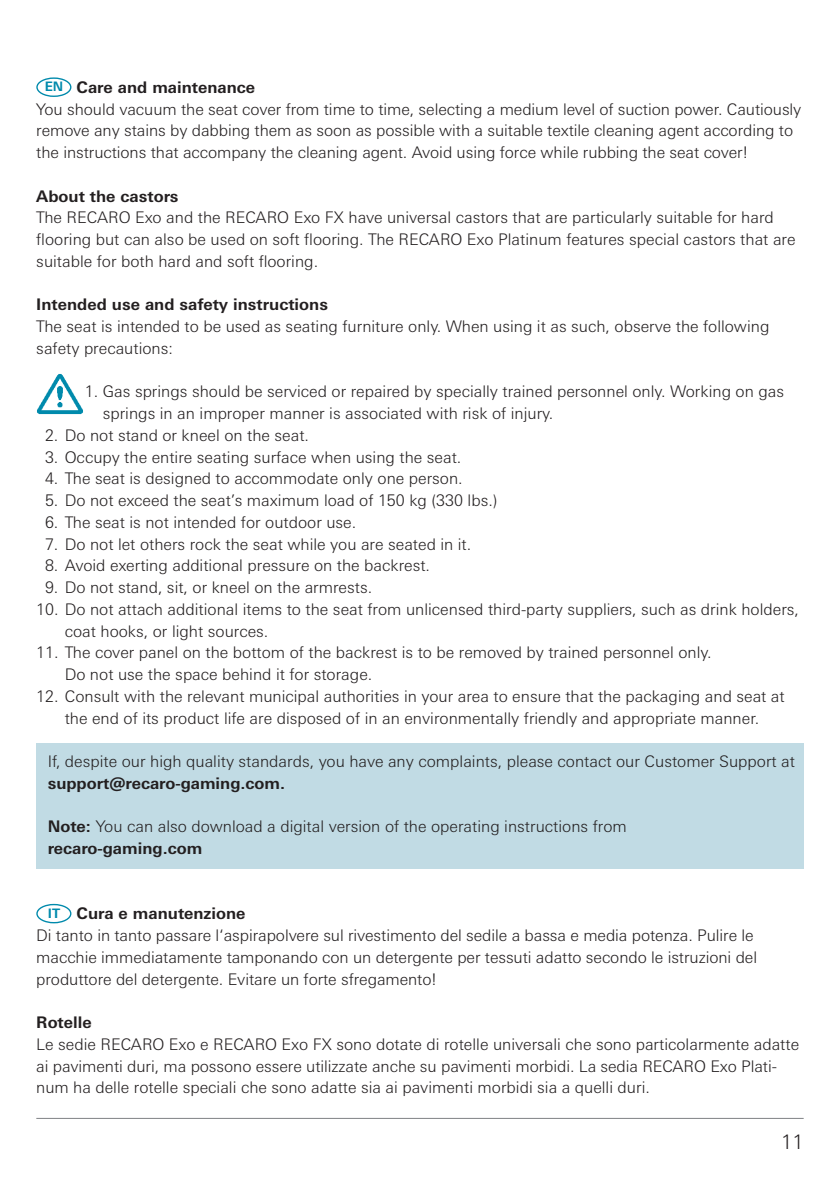
<style>
.page{position:relative;width:840px;height:1191px;background:#fff}
.page>*{position:absolute;margin:0;border:0;box-sizing:border-box;transform-origin:0 0}
.t1{font:300 20px "Univers Next W1 G";color:#231f20}
.Fliesstext{font:300 16px/21.8px "Univers Next W1 G";color:#231f20}
.Fliesstext-2{font:700 16px "Univers Next W1 G";color:#231f20}
.Fliesstext-3{font:700 13px "Univers Next W1 G";color:#008aac}
.s1{font-weight:700}
</style>
<div class="page">
<hr style="left:36px;top:1117px;width:767px;height:1px;background:#808285">
<div style="left:36px;top:743px;width:767px;height:125px;background:#c1dbe4"></div>
<div style="left:36px;top:77px;width:35px;height:20px;border:1px solid #008aac;border-radius:50%"></div>
<div style="left:36px;top:904px;width:35px;height:19px;border:1px solid #008aac;border-radius:50%"></div>
<img style="left:37px;top:374px;width:46px;height:40px">
<p class="Fliesstext-3" style="left:45px;top:79px;width:20px">EN</p>
<p class="Fliesstext-2" style="left:76px;top:78px;width:180px">Care and maintenance</p>
<p class="Fliesstext" style="left:36px;top:98px;width:766px">You should vacuum the seat cover from time to time, selecting a medium level of suction power. Cautiously remove any stains by dabbing them as soon as possible with a suitable textile cleaning agent according to the instructions that accompany the cleaning agent. Avoid using force while rubbing the seat cover!</p>
<p class="Fliesstext-2" style="left:36px;top:186px;width:144px">About the castors</p>
<p class="Fliesstext" style="left:36px;top:207px;width:760px">The RECARO Exo and the RECARO Exo FX have universal castors that are particularly suitable for hard flooring but can also be used on soft flooring. The RECARO Exo Platinum features special castors that are suitable for both hard and soft flooring.</p>
<p class="Fliesstext-2" style="left:36px;top:295px;width:293px">Intended use and safety instructions</p>
<p class="Fliesstext" style="left:36px;top:315px;width:734px">The seat is intended to be used as seating furniture only. When using it as such, observe the following safety precautions:</p>
<p class="Fliesstext" style="left:103px;top:381px;width:682px;text-indent:-18px">1. Gas springs should be serviced or repaired by specially trained personnel only. Working on gas springs in an improper manner is associated with risk of injury.</p>
<p class="Fliesstext" style="left:45px;top:424px;width:265px">2. Do not stand or kneel on the seat.</p>
<p class="Fliesstext" style="left:45px;top:446px;width:417px">3. Occupy the entire seating surface when using the seat.</p>
<p class="Fliesstext" style="left:45px;top:468px;width:419px">4. The seat is designed to accommodate only one person.</p>
<p class="Fliesstext" style="left:45px;top:489px;width:454px">5. Do not exceed the seat’s maximum load of 150 kg (330 lbs.)</p>
<p class="Fliesstext" style="left:45px;top:511px;width:312px">6. The seat is not intended for outdoor use.</p>
<p class="Fliesstext" style="left:45px;top:533px;width:427px">7. Do not let others rock the seat while you are seated in it.</p>
<p class="Fliesstext" style="left:45px;top:555px;width:386px">8. Avoid exerting additional pressure on the backrest.</p>
<p class="Fliesstext" style="left:45px;top:576px;width:328px">9. Do not stand, sit, or kneel on the armrests.</p>
<p class="Fliesstext" style="left:65px;top:598px;width:735px;text-indent:-28px">10. Do not attach additional items to the seat from unlicensed third-party suppliers, such as drink holders, coat hooks, or light sources.</p>
<p class="Fliesstext" style="left:65px;top:642px;width:648px;text-indent:-28px">11. The cover panel on the bottom of the backrest is to be removed by trained personnel only.<br>Do not use the space behind it for storage.</p>
<p class="Fliesstext" style="left:36px;top:685px;width:749px;text-align:center">12. Consult with the relevant municipal authorities in your area to ensure that the packaging and seat at the end of its product life are disposed of in an environmentally friendly and appropriate manner.</p>
<p class="Fliesstext" style="left:48px;top:750px;width:748px">If, despite our high quality standards, you have any complaints, please contact our Customer Support at <span class="s1">support@recaro-gaming.com.</span></p>
<p class="Fliesstext" style="left:48px;top:815px;width:580px"><span class="s1">Note:</span> You can also download a digital version of the operating instructions from <span class="s1">recaro-gaming.com</span></p>
<p class="Fliesstext-3" style="left:48px;top:905px;width:14px">IT</p>
<p class="Fliesstext-2" style="left:76px;top:904px;width:170px">Cura e manutenzione</p>
<p class="Fliesstext" style="left:36px;top:924px;width:721px">Di tanto in tanto passare l‘aspirapolvere sul rivestimento del sedile a bassa e media potenza. Pulire le macchie immediatamente tamponando con un detergente per tessuti adatto secondo le istruzioni del produttore del detergente. Evitare un forte sfregamento!</p>
<p class="Fliesstext-2" style="left:36px;top:1012px;width:57px">Rotelle</p>
<p class="Fliesstext" style="left:36px;top:1033px;width:764px">Le sedie RECARO Exo e RECARO Exo FX sono dotate di rotelle universali che sono particolarmente adatte ai pavimenti duri, ma possono essere utilizzate anche su pavimenti morbidi. La sedia RECARO Exo Plati&shy;num ha delle rotelle speciali che sono adatte sia ai pavimenti morbidi sia a quelli duri.</p>
<p class="t1" style="left:780px;top:1130px;width:24px">11</p>
</div>
